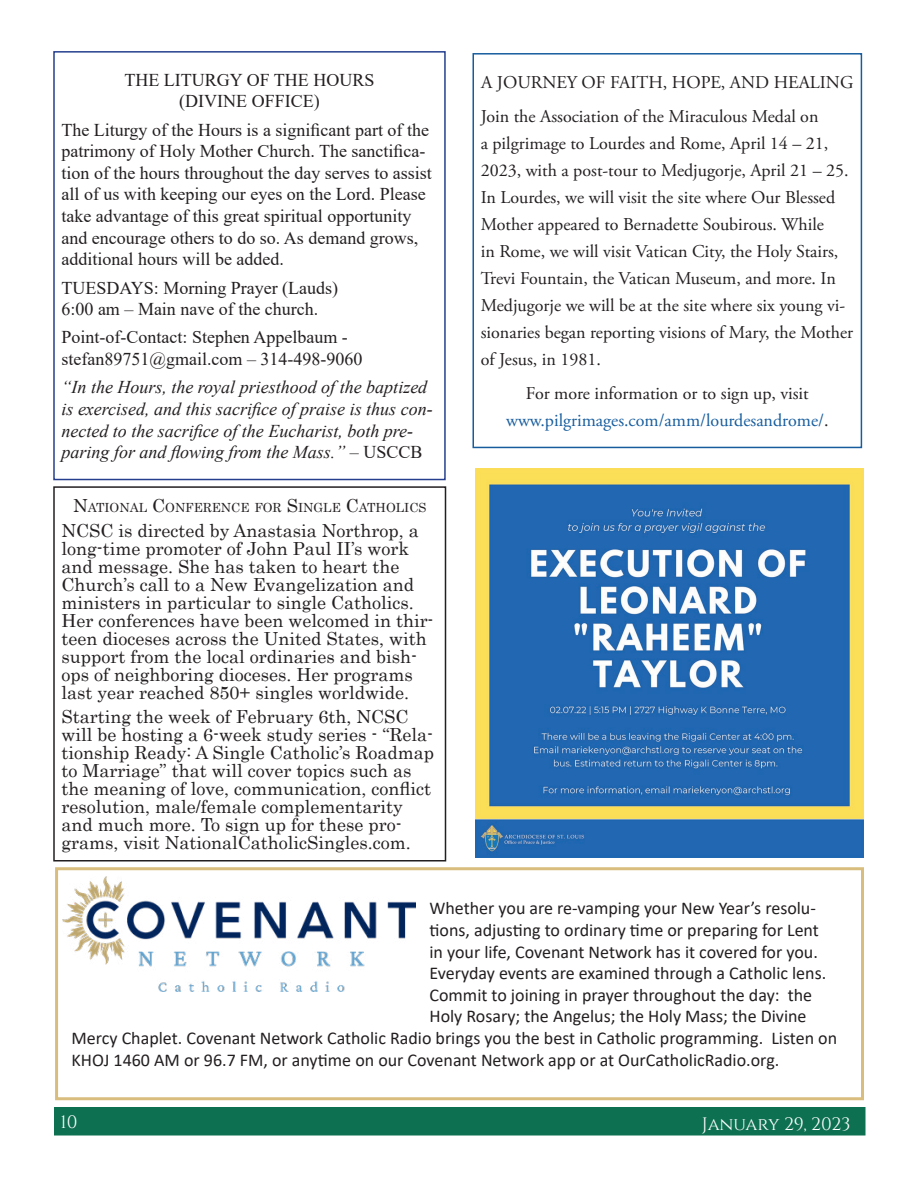
<style>
.page{position:relative;width:918px;height:1188px;background:#fff}
.page>*{position:absolute;margin:0;border:0;box-sizing:border-box;transform-origin:0 0}
.t1{font:18px/18px "Century";color:#231f20}
.t2{font:18px/21.6px "Times New Roman";color:#231f20}
.t3{font:18px "Calibri";color:#231f20}
.t4{font:18px/27px "Adobe Garamond Pro";color:#231f20}
.t5{font:italic 18px/21.6px "Times New Roman";color:#231f20}
.t6{font:18px/27px "Adobe Garamond Pro";color:#175d9e;text-align:center}
.t7{font:18px "Cinzel";color:#fff}
.t8{font:12.6px "Century";color:#231f20}
.s1{font-style:normal}
.s2{font-size:18px}
.s3{color:#231f20}
</style>
<div class="page">
<div style="left:55px;top:1108px;width:810px;height:27px;background:#0d7051"></div>
<div style="left:54px;top:1107px;width:812px;height:29px;border:2px solid #0d7051"></div>
<div style="left:53px;top:51px;width:393px;height:429px;border:2px solid #253f8e"></div>
<img style="left:63px;top:877px;width:353px;height:114px">
<div style="left:55px;top:867px;width:809px;height:233px;border:3px solid #d8bd7e"></div>
<div style="left:472px;top:53px;width:390px;height:395px;border:2px solid #175d9e"></div>
<img style="left:475px;top:469px;width:389px;height:389px">
<div style="left:53px;top:486px;width:393px;height:376px;border:2px solid #231f20"></div>
<p class="t2" style="left:124px;top:68px;width:251px;text-align:center">THE LITURGY OF THE HOURS (DIVINE OFFICE)</p>
<p class="t2" style="left:62px;top:118px;width:372px">The Liturgy of the Hours is a significant part of the patrimony of Holy Mother Church. The sanctifica&shy;tion of the hours throughout the day serves to assist all of us with keeping our eyes on the Lord. Please take advantage of this great spiritual opportunity and encourage others to do so. As demand grows, additional hours will be added.</p>
<p class="t2" style="left:62px;top:276px;width:278px">TUESDAYS: Morning Prayer (Lauds)<br>6:00 am – Main nave of the church.</p>
<p class="t2" style="left:62px;top:326px;width:303px">Point-of-Contact: Stephen Appelbaum - stefan89751@gmail.com – 314-498-9060</p>
<p class="t5" style="left:62px;top:376px;width:373px">“In the Hours, the royal priesthood of the baptized is exercised, and this sacrifice of praise is thus con&shy;nected to the sacrifice of the Eucharist, both pre&shy;paring for and flowing from the Mass.” <span class="s1">– USCCB</span></p>
<p class="t8" style="left:73px;top:497px;width:346px"><span class="s2">N</span>ATIONAL <span class="s2">C</span>ONFERENC E FOR <span class="s2">S</span>INGLE <span class="s2">C</span>ATHOLICS</p>
<p class="t1" style="left:62px;top:520px;width:373px">NCSC is directed by Anastasia Northrop, a long-time promoter of John Paul II’s work and message. She has taken to heart the Church’s call to a New Evangelization and ministers in particular to single Catholics.<br>Her conferences have been welcomed in thir&shy;teen dioceses across the United States, with support from the local ordinaries and bish&shy;ops of neighboring dioceses. Her programs last year reached 850+ singles worldwide.</p>
<p class="t1" style="left:62px;top:706px;width:374px">Starting the week of February 6th, NCSC will be hosting a 6-week study series - “Rela&shy;tionship Ready: A Single Catholic’s Roadmap to Marriage” that will cover topics such as the meaning of love, communication, conflict resolution, male/female complementarity and much more. To sign up for these pro&shy;grams, visit NationalCatholicSingles.com.</p>
<p class="t4" style="left:481px;top:66px;width:374px;line-height:33.8px">A JOURNEY OF FAITH, HOPE, AND HEALING<br>Join the Association of the Miraculous Medal on</p>
<p class="t4" style="left:481px;top:131px;width:374px">a pilgrimage to Lourdes and Rome, April 14 – 21, 2023, with a post-tour to Medjugorje, April 21 – 25.<br>In Lourdes, we will visit the site where Our Blessed Mother appeared to Bernadette Soubirous. While<br>in Rome, we will visit Vatican City, the Holy Stairs, Trevi Fountain, the Vatican Museum, and more. In Medjugorje we will be at the site where six young vi&shy;sionaries began reporting visions of Mary, the Mother of Jesus, in 1981.</p>
<p class="t6" style="left:506px;top:380px;width:324px"><span class="s3">For more information or to sign up, visit </span>www.pilgrimages.com/amm/lourdesandrome/<span class="s3">.</span></p>
<p class="t3" style="left:429px;top:896px;width:388px">Whether you are re-vamping your New Year’s resolu-</p>
<p class="t3" style="left:429px;top:918px;width:391px">tions, adjusting to ordinary time or preparing for Lent</p>
<p class="t3" style="left:429px;top:939px;width:390px">in your life, Covenant Network has it covered for you.</p>
<p class="t3" style="left:429px;top:961px;width:398px">Everyday events are examined through a Catholic lens.</p>
<p class="t3" style="left:429px;top:982px;width:384px">Commit to joining in prayer throughout the day: the</p>
<p class="t3" style="left:429px;top:1004px;width:379px">Holy Rosary; the Angelus; the Holy Mass; the Divine</p>
<p class="t3" style="left:72px;top:1026px;width:767px">Mercy Chaplet. Covenant Network Catholic Radio brings you the best in Catholic programming. Listen on</p>
<p class="t3" style="left:72px;top:1047px;width:709px">KHOJ 1460 AM or 96.7 FM, or anytime on our Covenant Network app or at OurCatholicRadio.org.</p>
<p class="t7" style="left:61px;top:1111px;width:18px">10</p>
<p class="t7" style="left:702px;top:1114px;width:150px">January 29, 2023</p>
</div>
